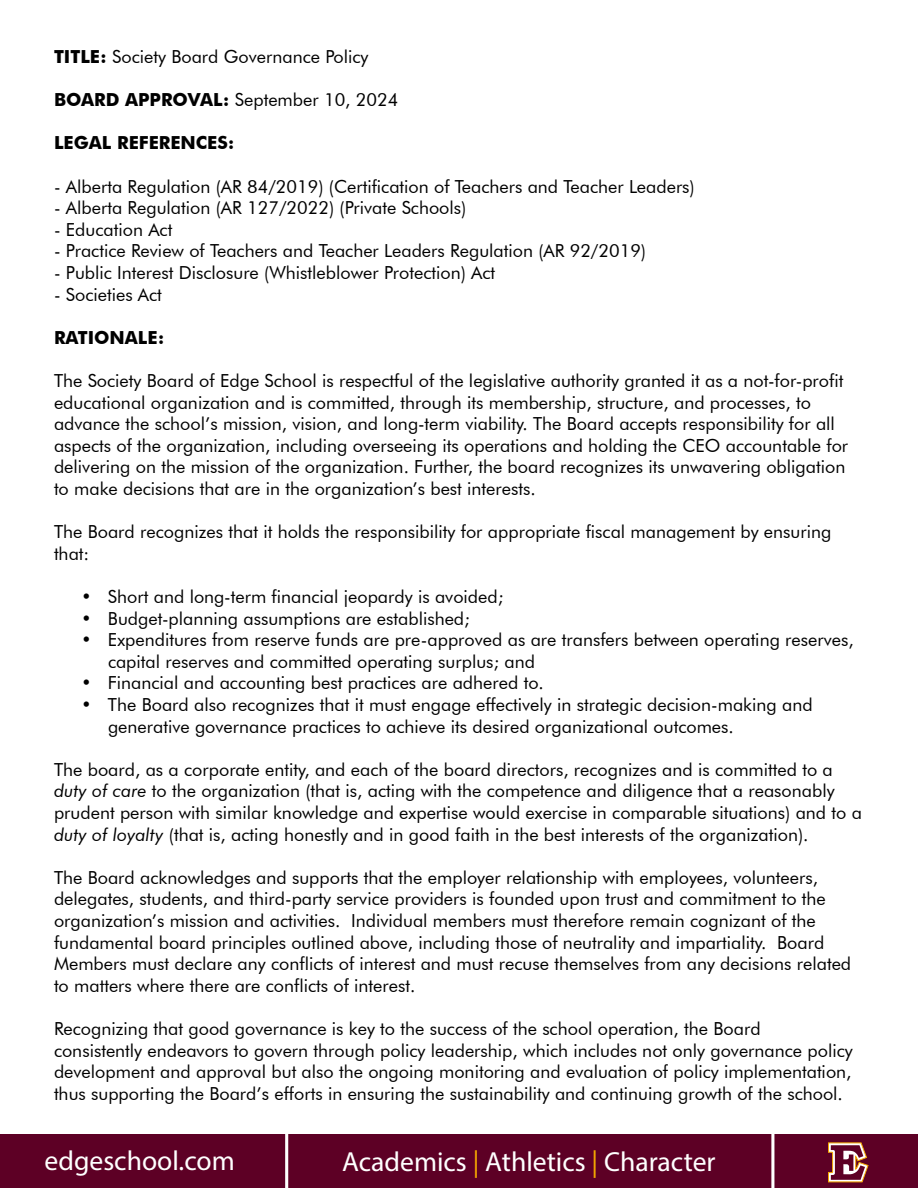
<style>
.page{position:relative;width:918px;height:1188px;background:#fff}
.page>*{position:absolute;margin:0;border:0;box-sizing:border-box;transform-origin:0 0}
.t1{font:27.6px "Myriad Pro";color:#fff}
.t2{font:18px/21.6px "Futura BT";color:#000}
.t3{font:700 18px "Futura BT";color:#000}
.s1{font-weight:700}
.s2{font-style:italic}
.s3{color:#f4a700}
</style>
<div class="page">
<div style="left:0;top:1135px;width:918px;height:53px;background:#5d0025"></div>
<svg style="left:828px;top:1142px;width:41px;height:40px"></svg>
<hr style="left:285px;top:1130px;width:3px;height:58px;background:#fff">
<hr style="left:771px;top:1130px;width:3px;height:58px;background:#fff">
<p class="t2" style="left:54px;top:47px;width:316px"><span class="s1">TITLE:</span> Society Board Governance Policy</p>
<p class="t2" style="left:54px;top:91px;width:346px"><span class="s1">BOARD APPROVAL:</span> September 10, 2024</p>
<p class="t3" style="left:54px;top:136px;width:182px">LEGAL REFERENCES:</p>
<p class="t2" style="left:54px;top:177px;width:642px">- Alberta Regulation (AR 84/2019) (Certification of Teachers and Teacher Leaders)</p>
<p class="t2" style="left:54px;top:199px;width:414px">- Alberta Regulation (AR 127/2022) (Private Schools)</p>
<p class="t2" style="left:54px;top:220px;width:120px">- Education Act</p>
<p class="t2" style="left:54px;top:242px;width:594px">- Practice Review of Teachers and Teacher Leaders Regulation (AR 92/2019)</p>
<p class="t2" style="left:54px;top:263px;width:443px">- Public Interest Disclosure (Whistleblower Protection) Act</p>
<p class="t2" style="left:54px;top:285px;width:109px">- Societies Act</p>
<p class="t3" style="left:54px;top:330px;width:112px">RATIONALE:</p>
<p class="t2" style="left:54px;top:371px;width:796px">The Society Board of Edge School is respectful of the legislative authority granted it as a not-for-profit educational organization and is committed, through its membership, structure, and processes, to advance the school’s mission, vision, and long-term viability. The Board accepts responsibility for all aspects of the organization, including overseeing its operations and holding the CEO accountable for delivering on the mission of the organization. Further, the board recognizes its unwavering obligation to make decisions that are in the organization’s best interests.</p>
<p class="t2" style="left:54px;top:523px;width:779px">The Board recognizes that it holds the responsibility for appropriate fiscal management by ensuring that:</p>
<p class="t2" style="left:81px;top:587px;width:424px">• Short and long-term financial jeopardy is avoided;</p>
<p class="t2" style="left:81px;top:609px;width:391px">• Budget-planning assumptions are established;</p>
<p class="t2" style="left:108px;top:631px;width:747px;text-indent:-27px">• Expenditures from reserve funds are pre-approved as are transfers between operating reserves, capital reserves and committed operating surplus; and</p>
<p class="t2" style="left:81px;top:674px;width:464px">• Financial and accounting best practices are adhered to.</p>
<p class="t2" style="left:108px;top:695px;width:706px;text-indent:-27px">• The Board also recognizes that it must engage effectively in strategic decision-making and generative governance practices to achieve its desired organizational outcomes.</p>
<p class="t2" style="left:54px;top:760px;width:810px">The board, as a corporate entity, and each of the board directors, recognizes and is committed to a <span class="s2">duty of care</span> to the organization (that is, acting with the competence and diligence that a reasonably prudent person with similar knowledge and expertise would exercise in comparable situations) and to a <span class="s2">duty of loyalty</span> (that is, acting honestly and in good faith in the best interests of the organization).</p>
<p class="t2" style="left:54px;top:868px;width:799px">The Board acknowledges and supports that the employer relationship with employees, volunteers, delegates, students, and third-party service providers is founded upon trust and commitment to the organization’s mission and activities. Individual members must therefore remain cognizant of the fundamental board principles outlined above, including those of neutrality and impartiality. Board Members must declare any conflicts of interest and must recuse themselves from any decisions related to matters where there are conflicts of interest.</p>
<p class="t2" style="left:54px;top:1019px;width:800px">Recognizing that good governance is key to the success of the school operation, the Board consistently endeavors to govern through policy leadership, which includes not only governance policy development and approval but also the ongoing monitoring and evaluation of policy implementation, thus supporting the Board’s efforts in ensuring the sustainability and continuing growth of the school.</p>
<h1 class="t1" style="left:45px;top:1149px;width:192px">edgeschool.com</h1>
<h1 class="t1" style="left:342px;top:1150px;width:375px">Academics <span class="s3">|</span> Athletics <span class="s3">|</span> Character</h1>
</div>
